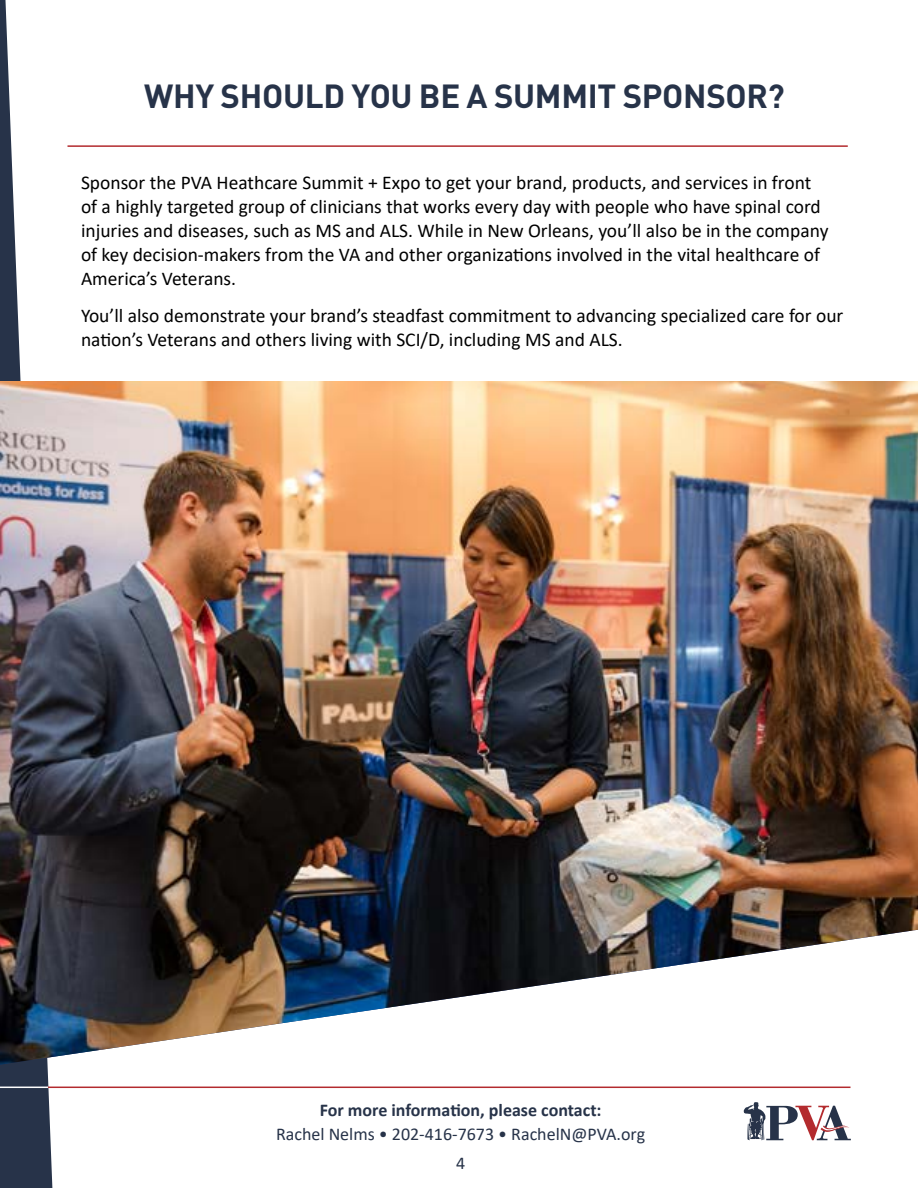
<style>
.page{position:relative;width:918px;height:1188px;background:#fff}
.page>*{position:absolute;margin:0;border:0;box-sizing:border-box;transform-origin:0 0}
.t1{font:700 33px "DIN Pro";letter-spacing:-.01em;color:#273349}
.t2{font:19.5px/24px "Calibri";color:#000}
.t3{font:18px/28.3px "Calibri";color:#273349;text-align:center}
.t4{font:700 18px "Calibri";color:#273349}
</style>
<div class="page">
<svg style="left:0;top:0;width:53px;height:1188px"></svg>
<hr style="left:47px;top:1087px;width:803px;height:1px;background:#b32b2e">
<hr style="left:0;top:1087px;width:48px;height:1px;background:#fff">
<svg style="left:744px;top:1102px;width:106px;height:38px"></svg>
<img style="left:0;top:381px;width:918px;height:684px">
<hr style="left:67px;top:145px;width:781px;height:2px;background:#b32b2e">
<h1 class="t1" style="left:144px;top:69px;width:642px">WHY SHOULD YOU BE A SUMMIT SPONSOR?</h1>
<p class="t2" style="left:81px;top:170px;width:749px">Sponsor the PVA Heathcare Summit + Expo to get your brand, products, and services in front of a highly targeted group of clinicians that works every day with people who have spinal cord injuries and diseases, such as MS and ALS. While in New Orleans, you’ll also be in the company of key decision-makers from the VA and other organizations involved in the vital healthcare of America’s Veterans.</p>
<p class="t2" style="left:81px;top:303px;width:764px">You’ll also demonstrate your brand’s steadfast commitment to advancing specialized care for our nation’s Veterans and others living with SCI/D, including MS and ALS.</p>
<p class="t4" style="left:320px;top:1099px;width:283px">For more information, please contact:</p>
<p class="t3" style="left:276px;top:1120px;width:371px">Rachel Nelms • 202-416-7673 • RachelN@PVA.org<br>4</p>
</div>
